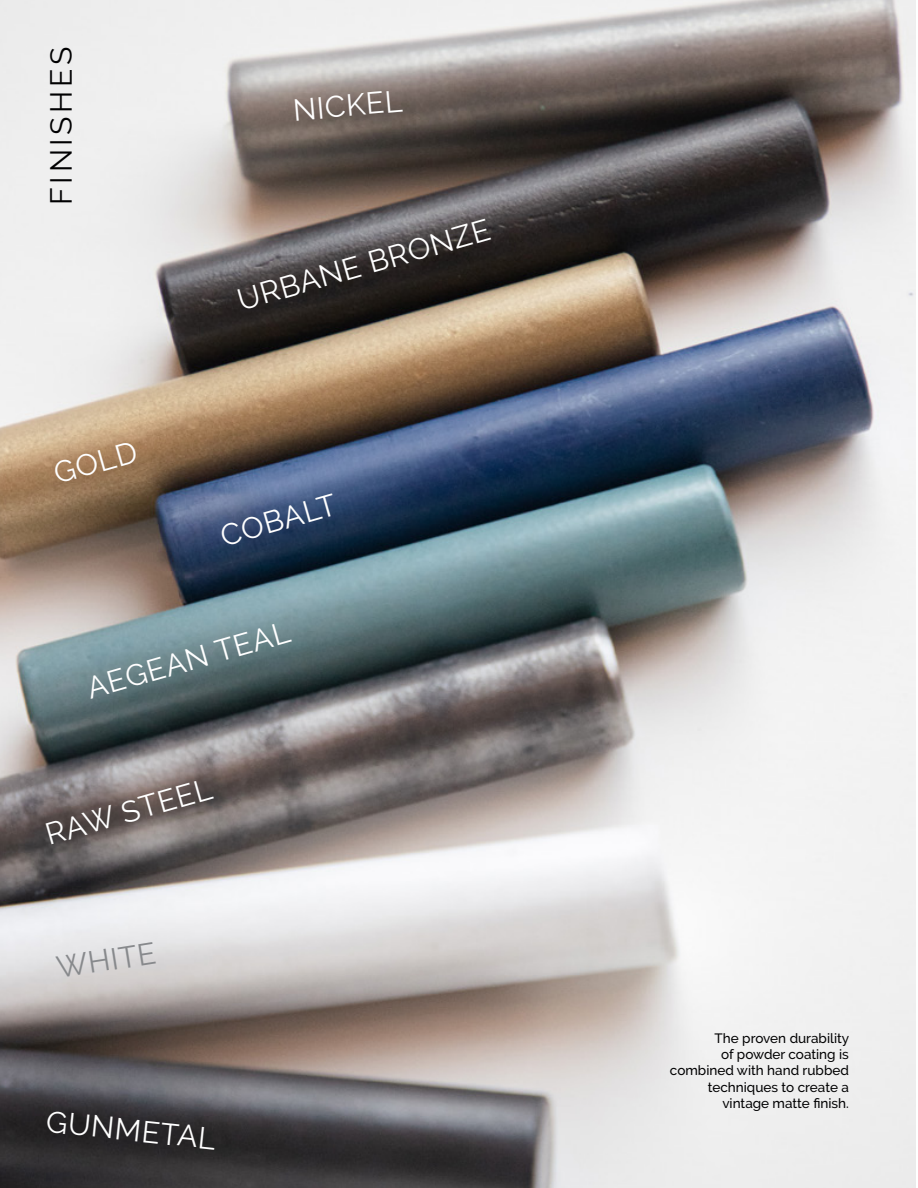
<style>
.page{position:relative;width:918px;height:1188px;background:#fff}
.page>*{position:absolute;margin:0;border:0;box-sizing:border-box;transform-origin:0 0}
.t1{font:30px "Raleway";color:#fff}
.t2{font:30px "Raleway";letter-spacing:.12em;color:#000001}
.t3{font:30px "Raleway";color:#87898c}
.t4{font:500 13.5px/16.2px "Raleway";color:#000001;text-align:right}
</style>
<div class="page">
<img style="left:0;top:0;width:916px;height:1188px">
<p class="t2" style="left:44px;top:205px;width:159px;rotate:-90deg">FINISHES</p>
<p class="t1" style="left:50px;top:457px;width:87px;rotate:-16deg">GOLD</p>
<p class="t1" style="left:292px;top:93px;width:111px;rotate:-5deg">NICKEL</p>
<p class="t1" style="left:233px;top:284px;width:263px;rotate:-16deg">URBANE BRONZE</p>
<p class="t1" style="left:217px;top:520px;width:120px;rotate:-16deg">COBALT</p>
<p class="t1" style="left:83px;top:672px;width:212px;rotate:-16deg">AEGEAN TEAL</p>
<p class="t1" style="left:41px;top:818px;width:174px;rotate:-16deg">RAW STEEL</p>
<p class="t3" style="left:54px;top:951px;width:102px;rotate:-9deg">WHITE</p>
<p class="t1" style="left:48px;top:1104px;width:172px;rotate:6deg">GUNMETAL</p>
<p class="t4" style="left:670px;top:1030px;width:181px">The proven durability<br>of powder coating is combined with hand rubbed techniques to create a vintage matte finish.</p>
</div>
